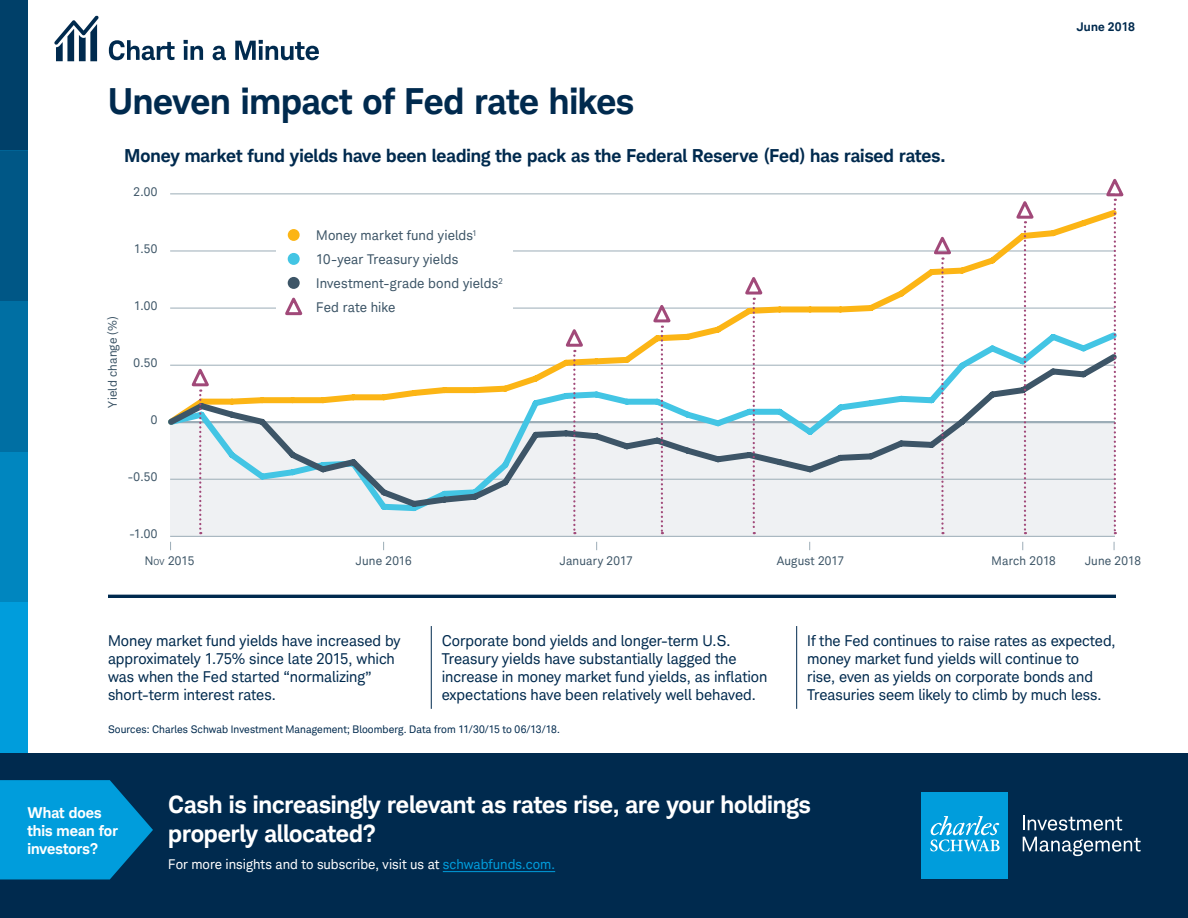
<style>
.page{position:relative;width:1188px;height:918px;background:#fff}
.page>*{position:absolute;margin:0;border:0;box-sizing:border-box;transform-origin:0 0}
.t1{font:700 36px "Charles Modern";letter-spacing:-.005em;color:#002a4e}
.t2{font:700 24px/28.5px "Charles Modern";letter-spacing:-.005em;color:#fff}
.t3{font:700 18px "Charles Modern";color:#002a4e}
.t4{font:15px/18px "Charles Modern";letter-spacing:-.005em;color:#002a4e}
.t5{font:700 15px/18px "Charles Modern";color:#fff}
.t6{font:13.5px/24px "Charles Modern";letter-spacing:.01em;color:#3d5567}
.t7{font:13.5px "Charles Modern";color:#fff}
.t8{font:12px "Charles Modern";letter-spacing:.015em;color:#3d5567}
.t9{font:700 12px "Charles Modern";letter-spacing:.015em;color:#002a4e}
.t10{font:12px "Charles Modern";color:#3d5567}
.t11{font:10.5px "Charles Modern";letter-spacing:.01em;color:#002a4e}
.s1{font-size:8.4px}
.s2{color:#009ddc}
</style>
<div class="page">
<div style="left:0;top:753px;width:1188px;height:165px;background:#002a4e"></div>
<svg style="left:0;top:780px;width:153px;height:99px;background:#008dc8"></svg>
<div style="left:0;top:603px;width:27px;height:150px;background:#009ddc"></div>
<div style="left:0;top:452px;width:27px;height:151px;background:#0086bf"></div>
<div style="left:0;top:301px;width:27px;height:151px;background:#006fa3"></div>
<div style="left:0;top:151px;width:27px;height:150px;background:#005786"></div>
<div style="left:0;top:0;width:27px;height:151px;background:#004069"></div>
<div style="left:922px;top:792px;width:86px;height:87px;background:#009ddc"></div>
<svg style="left:930px;top:816px;width:70px;height:35px"></svg>
<svg style="left:1023px;top:816px;width:99px;height:15px"></svg>
<svg style="left:1023px;top:837px;width:118px;height:19px"></svg>
<hr style="left:108px;top:595px;width:1008px;height:3px;background:#002a4e">
<svg style="left:109px;top:40px;width:66px;height:20px"></svg>
<svg style="left:184px;top:40px;width:19px;height:20px"></svg>
<svg style="left:213px;top:46px;width:13px;height:14px"></svg>
<svg style="left:235px;top:40px;width:84px;height:20px"></svg>
<svg style="left:54px;top:16px;width:45px;height:45px"></svg>
<hr style="left:431px;top:626px;width:1px;height:83px;background:#002a4e">
<hr style="left:796px;top:626px;width:1px;height:83px;background:#002a4e">
<hr style="left:443px;top:871px;width:112px;height:1px;background:#009ddc">
<div style="left:170px;top:423px;width:945px;height:114px;background:#eff1f3"></div>
<hr style="left:170px;top:194px;width:945px;height:1px;background:#9cadb7">
<hr style="left:170px;top:536px;width:945px;height:1px;background:#9cadb7">
<svg style="left:170px;top:213px;width:934px;height:115px"></svg>
<svg style="left:637px;top:328px;width:467px;height:21px"></svg>
<svg style="left:168px;top:349px;width:936px;height:163px"></svg>
<svg style="left:190px;top:363px;width:21px;height:171px"></svg>
<svg style="left:564px;top:324px;width:21px;height:210px"></svg>
<svg style="left:651px;top:300px;width:22px;height:234px"></svg>
<svg style="left:743px;top:272px;width:22px;height:262px"></svg>
<svg style="left:932px;top:231px;width:21px;height:303px"></svg>
<svg style="left:1014px;top:201px;width:22px;height:333px"></svg>
<svg style="left:1104px;top:178px;width:20px;height:356px"></svg>
<div style="left:277px;top:218px;width:236px;height:108px;background:#fff"></div>
<div style="left:288px;top:229px;width:12px;height:12px;background:#fcb515;border-radius:50%"></div>
<div style="left:288px;top:253px;width:12px;height:12px;background:#43c5e4;border-radius:50%"></div>
<div style="left:288px;top:277px;width:12px;height:12px;background:#3d5567;border-radius:50%"></div>
<svg style="left:285px;top:297px;width:18px;height:19px"></svg>
<h1 class="t1" style="left:108px;top:80px;width:527px">Uneven impact of Fed rate hikes</h1>
<p class="t3" style="left:124px;top:145px;width:823px">Money market fund yields have been leading the pack as the Federal Reserve (Fed) has raised rates.</p>
<p class="t8" style="left:134px;top:185px;width:25px">2.00</p>
<p class="t8" style="left:134px;top:242px;width:25px">1.50</p>
<p class="t8" style="left:105px;top:408px;width:93px;rotate:-90deg">Yield change (%)</p>
<p class="t8" style="left:134px;top:299px;width:25px">1.00</p>
<p class="t8" style="left:134px;top:356px;width:25px">0.50</p>
<p class="t8" style="left:151px;top:413px;width:8px">0</p>
<p class="t8" style="left:128px;top:470px;width:31px">-0.50</p>
<p class="t6" style="left:316px;top:223px;width:188px">Money market fund yields<sup>1<br></sup>10-year Treasury yields<br>Investment-grade bond yields<sup>2<br></sup>Fed rate hike</p>
<p class="t9" style="left:1077px;top:19px;width:60px">June 2018</p>
<p class="t8" style="left:129px;top:527px;width:30px">-1.00</p>
<p class="t10" style="left:145px;top:554px;width:51px">N<span class="s1">ov</span> 2015</p>
<p class="t8" style="left:356px;top:554px;width:57px">June 2016</p>
<p class="t8" style="left:560px;top:554px;width:74px">January 2017</p>
<p class="t8" style="left:777px;top:554px;width:69px">August 2017</p>
<p class="t8" style="left:992px;top:554px;width:66px">March 2018</p>
<p class="t8" style="left:1085px;top:554px;width:57px">June 2018</p>
<p class="t4" style="left:108px;top:632px;width:294px">Money market fund yields have increased by approximately 1.75% since late 2015, which was when the Fed started “normalizing” short-term interest rates.</p>
<p class="t4" style="left:442px;top:632px;width:327px">Corporate bond yields and longer-term U.S.<br>Treasury yields have substantially lagged the increase in money market fund yields, as inflation expectations have been relatively well behaved.</p>
<p class="t4" style="left:807px;top:632px;width:310px">If the Fed continues to raise rates as expected, money market fund yields will continue to<br>rise, even as yields on corporate bonds and Treasuries seem likely to climb by much less.</p>
<p class="t11" style="left:108px;top:723px;width:453px">Sources: Charles Schwab Investment Management; Bloomberg. Data from 11/30/15 to 06/13/18.</p>
<p class="t5" style="left:27px;top:803px;width:92px">What does this mean for investors?</p>
<h2 class="t2" style="left:168px;top:790px;width:644px">Cash is increasingly relevant as rates rise, are your holdings properly allocated?</h2>
<p class="t7" style="left:168px;top:856px;width:388px">For more insights and to subscribe, visit us at <span class="s2">schwabfunds.com.</span></p>
</div>
